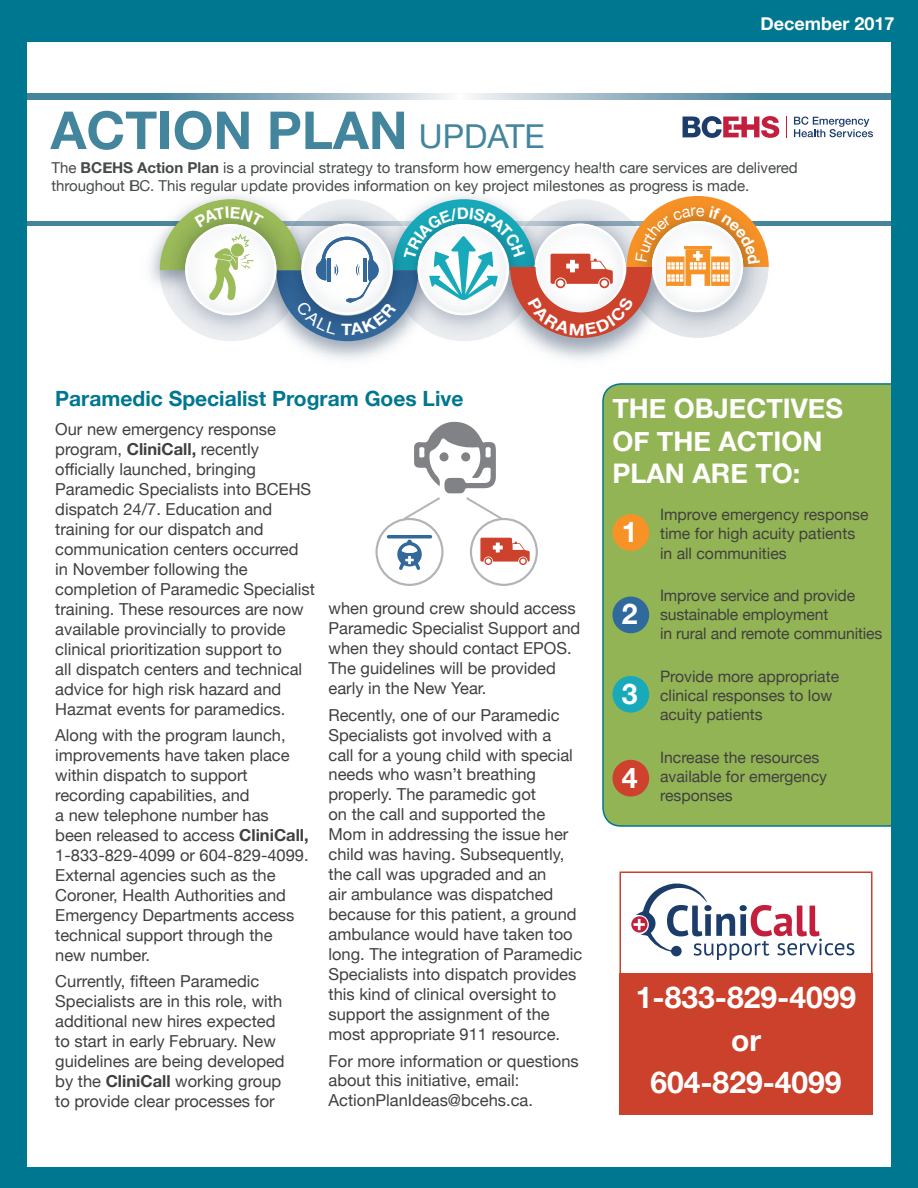
<style>
.page{position:relative;width:918px;height:1188px;background:#007790}
.page>*{position:absolute;margin:0;border:0;box-sizing:border-box;transform-origin:0 0}
.t1{font:700 52.35px "Helvetica Neue";color:#43859c}
.t2{font:33px "Helvetica Neue";color:#43859c}
.t3{font:700 30px/42.8px "Helvetica Neue";color:#fff;text-align:center}
.t4{font:700 28.5px "Helvetica Neue";color:#fff}
.t5{font:700 27px/32.4px "Helvetica Neue";color:#fff}
.t6{font:700 21px "Helvetica Neue";color:#007790}
.t7{font:700 18px "Helvetica Neue";color:#fff}
.t8{font:16.5px/20px "Helvetica Neue";color:#404040}
.t9{font:15.75px/18.9px "Helvetica Neue";color:#404040}
.t10{font:15px/18px "Helvetica Neue";color:#464a4b}
.s1{font-weight:700}
</style>
<div class="page">
<div style="left:27px;top:42px;width:864px;height:1124px;background:#fff"></div>
<svg style="left:683px;top:116px;width:96px;height:22px"></svg>
<svg style="left:794px;top:117px;width:79px;height:20px"></svg>
<svg style="left:786px;top:116px;width:1px;height:21px"></svg>
<svg style="left:28px;top:93px;width:863px;height:6px;background:#83aaba"></svg>
<hr style="left:28px;top:222px;width:863px;height:4px;background:#44859c">
<img style="left:133px;top:195px;width:104px;height:90px">
<img style="left:600px;top:221px;width:198px;height:141px">
<div style="left:603px;top:384px;width:309px;height:442px;background:#93b455;border-radius:18px"></div>
<div style="left:602px;top:383px;width:311px;height:444px;border:2px solid #007790;border-radius:18px"></div>
<div style="left:612px;top:514px;width:37px;height:37px;background:#f79226;border-radius:50%"></div>
<div style="left:612px;top:597px;width:37px;height:36px;background:#30699c;border-radius:50%"></div>
<div style="left:612px;top:676px;width:37px;height:37px;background:#19aaba;border-radius:50%"></div>
<div style="left:612px;top:760px;width:37px;height:37px;background:#ce422d;border-radius:50%"></div>
<div style="left:891px;top:372px;width:27px;height:474px;background:#007790"></div>
<div style="left:620px;top:974px;width:253px;height:141px;background:#cb412c"></div>
<svg style="left:631px;top:916px;width:17px;height:17px"></svg>
<svg style="left:634px;top:883px;width:220px;height:77px"></svg>
<div style="left:620px;top:872px;width:253px;height:105px;border:2px solid #cb412c"></div>
<div style="left:375px;top:518px;width:69px;height:68px;border:2px solid #b1b4b6;border-radius:50%"></div>
<div style="left:470px;top:518px;width:68px;height:68px;border:2px solid #b1b4b6;border-radius:50%"></div>
<svg style="left:480px;top:538px;width:50px;height:27px"></svg>
<svg style="left:387px;top:535px;width:45px;height:35px"></svg>
<svg style="left:385px;top:421px;width:140px;height:107px"></svg>
<svg style="left:160px;top:196px;width:609px;height:145px"></svg>
<p class="t7" style="left:760px;top:9px;width:136px">December 2017</p>
<h1 class="t1" style="left:51px;top:89px;width:359px">ACTION PLAN</h1>
<p class="t10" style="left:51px;top:160px;width:748px">The <span class="s1">BCEHS Action Plan</span> is a provincial strategy to transform how emergency health care services are delivered throughout BC. This regular update provides information on key project milestones as progress is made.</p>
<h2 class="t2" style="left:419px;top:113px;width:127px">UPDATE</h2>
<p class="t6" style="left:55px;top:382px;width:410px">Paramedic Specialist Program Goes Live</p>
<p class="t8" style="left:55px;top:420px;width:261px">Our new emergency response program, <span class="s1">CliniCall,</span> recently officially launched, bringing<br>Paramedic Specialists into BCEHS dispatch 24/7. Education and training for our dispatch and communication centers occurred in November following the completion of Paramedic Specialist training. These resources are now available provincially to provide clinical prioritization support to<br>all dispatch centers and technical advice for high risk hazard and<br>Hazmat events for paramedics.</p>
<p class="t8" style="left:55px;top:726px;width:255px">Along with the program launch, improvements have taken place within dispatch to support recording capabilities, and<br>a new telephone number has been released to access <span class="s1">CliniCall,<br></span>1-833-829-4099 or 604-829-4099.<br>External agencies such as the<br>Coroner, Health Authorities and<br>Emergency Departments access technical support through the<br>new number.</p>
<p class="t8" style="left:55px;top:973px;width:231px">Currently, fifteen Paramedic<br>Specialists are in this role, with additional new hires expected to start in early February. New guidelines are being developed by the <span class="s1">CliniCall</span> working group to provide clear processes for</p>
<p class="t8" style="left:328px;top:599px;width:253px">when ground crew should access<br>Paramedic Specialist Support and when they should contact EPOS.<br>The guidelines will be provided early in the New Year.</p>
<p class="t8" style="left:328px;top:706px;width:255px">Recently, one of our Paramedic<br>Specialists got involved with a<br>call for a young child with special needs who wasn’t breathing properly. The paramedic got<br>on the call and supported the<br>Mom in addressing the issue her child was having. Subsequently, the call was upgraded and an<br>air ambulance was dispatched because for this patient, a ground ambulance would have taken too long. The integration of Paramedic<br>Specialists into dispatch provides this kind of clinical oversight to support the assignment of the most appropriate 911 resource.</p>
<p class="t8" style="left:328px;top:1052px;width:252px">For more information or questions about this initiative, email:<br>ActionPlanIdeas@bcehs.ca.</p>
<h3 class="t5" style="left:612px;top:393px;width:232px">THE OBJECTIVES<br>OF THE ACTION<br>PLAN ARE TO:</h3>
<h3 class="t4" style="left:622px;top:509px;width:17px">1</h3>
<h3 class="t4" style="left:622px;top:592px;width:17px">2</h3>
<h3 class="t4" style="left:622px;top:671px;width:17px">3</h3>
<h3 class="t4" style="left:622px;top:755px;width:17px">4</h3>
<p class="t9" style="left:660px;top:506px;width:210px;line-height:19.4px">Improve emergency response time for high acuity patients in all communities</p>
<p class="t9" style="left:660px;top:587px;width:224px">Improve service and provide sustainable employment<br>in rural and remote communities</p>
<p class="t9" style="left:660px;top:668px;width:181px">Provide more appropriate clinical responses to low acuity patients</p>
<p class="t9" style="left:660px;top:749px;width:168px">Increase the resources available for emergency responses</p>
<h3 class="t3" style="left:636px;top:976px;width:222px">1-833-829-4099 or<br>604-829-4099</h3>
</div>
